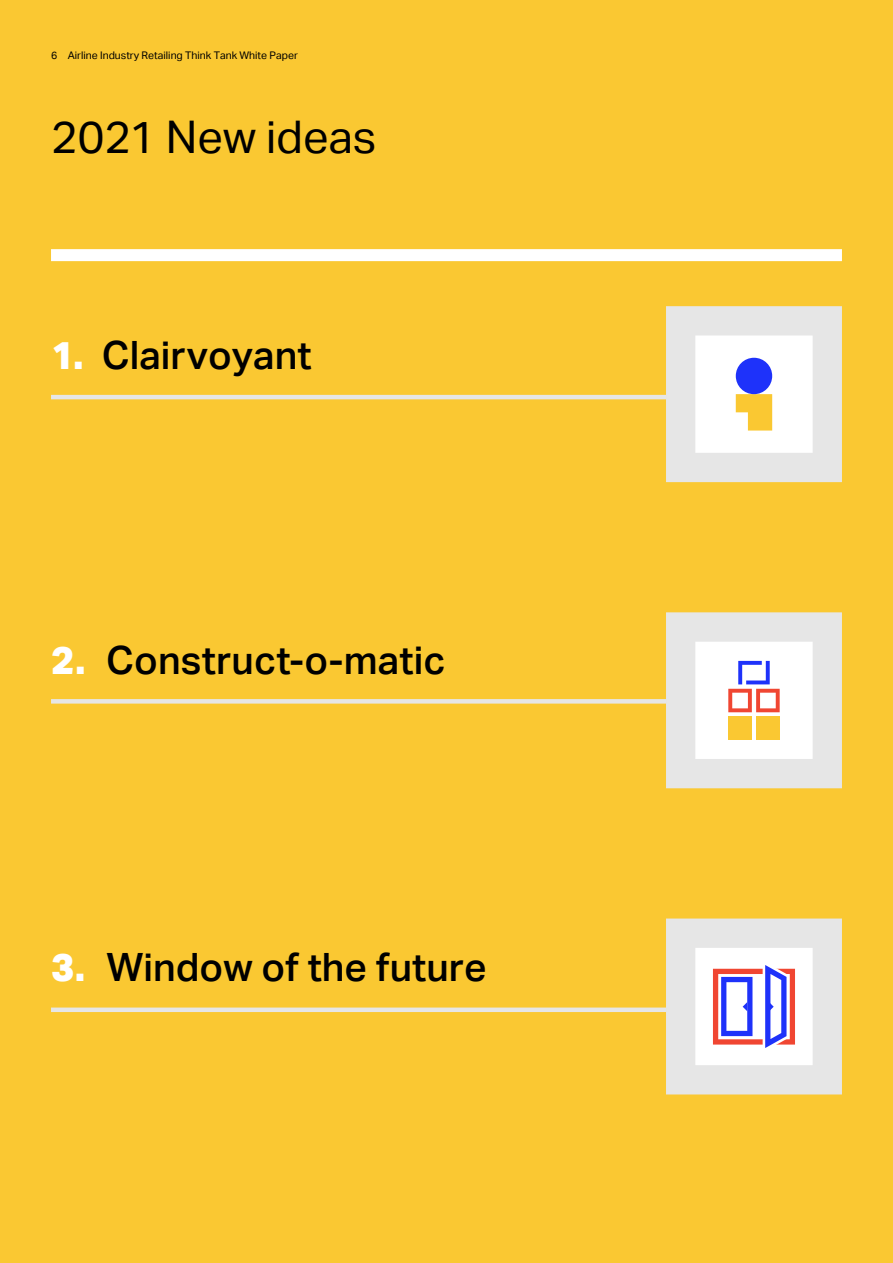
<style>
.page{position:relative;width:893px;height:1263px;background:#fac832}
.page>*{position:absolute;margin:0;border:0;box-sizing:border-box;transform-origin:0 0}
.t1{font:45px "Aktiv Grotesk";color:#000}
.t2{font:500 39px "Aktiv Grotesk";color:#000}
.t3{font:10.5px "Aktiv Grotesk";color:#000}
.s1{font-weight:800;color:#fff}
</style>
<div class="page">
<svg style="left:666px;top:306px;width:176px;height:176px;background:#e9e8e9"></svg>
<svg style="left:666px;top:918px;width:176px;height:176px;background:#e3dde7"></svg>
<svg style="left:666px;top:612px;width:176px;height:176px;background:#eee9e4"></svg>
<div style="left:51px;top:249px;width:791px;height:12px;background:#fff"></div>
<hr style="left:51px;top:395px;width:615px;height:4px;background:#e6e6e6">
<div style="left:51px;top:699px;width:615px;height:5px;background:#e6e6e6"></div>
<div style="left:51px;top:1007px;width:615px;height:5px;background:#e6e6e6"></div>
<p class="t3" style="left:51px;top:50px;width:248px">6 Airline Industry Retailing Think Tank White Paper</p>
<p class="t1" style="left:51px;top:111px;width:327px">2021 New ideas</p>
<p class="t2" style="left:51px;top:333px;width:262px"><span class="s1">1.</span> Clairvoyant</p>
<p class="t2" style="left:51px;top:637px;width:396px"><span class="s1">2.</span> Construct-o-matic</p>
<p class="t2" style="left:51px;top:945px;width:437px"><span class="s1">3.</span> Window of the future</p>
</div>
